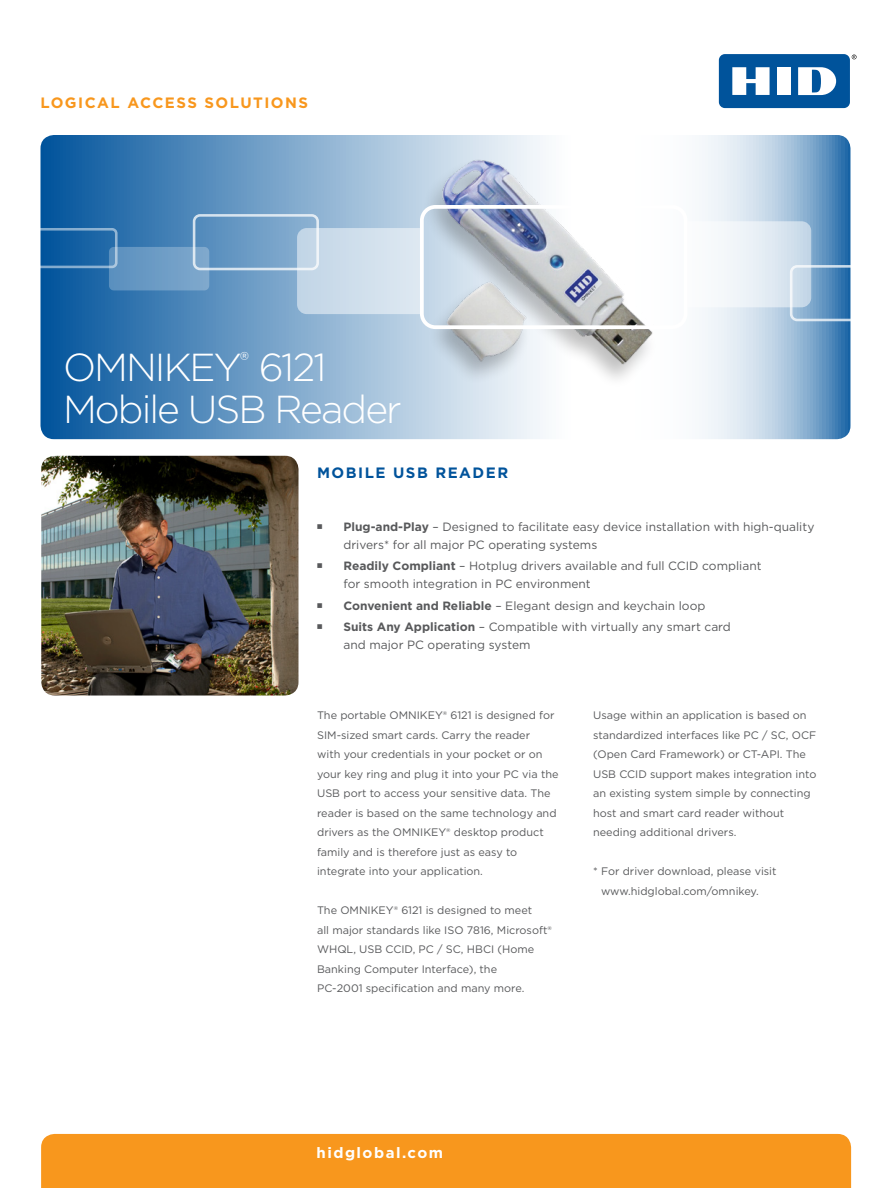
<style>
.page{position:relative;width:891px;height:1188px;background:#fff}
.page>*{position:absolute;margin:0;border:0;box-sizing:border-box;transform-origin:0 0}
.t1{font:300 39px/42px "Gotham";letter-spacing:-.05em;color:#fff}
.t2{font:700 15px "Gotham";letter-spacing:.1em;color:#f8971d}
.t3{font:700 15px "Gotham";letter-spacing:.1em;color:#00539b}
.t4{font:700 15px "Gotham";letter-spacing:.1em;color:#fff}
.t5{font:12px/18px "Gotham";color:#58595b}
.body{font:10.8px/19.5px "Gotham";color:#58595b}
.s1{font-weight:700}
</style>
<div class="page">
<svg style="left:852px;top:55px;width:5px;height:4px"></svg>
<div style="left:719px;top:54px;width:131px;height:54px;background:#00539b;border-radius:6px"></div>
<div style="left:777px;top:67px;width:14px;height:28px;background:#fff"></div>
<svg style="left:732px;top:67px;width:38px;height:28px"></svg>
<svg style="left:798px;top:67px;width:38px;height:28px"></svg>
<svg style="left:40px;top:135px;width:810px;height:304px;background:#6a9ac4"></svg>
<div style="left:41px;top:1134px;width:810px;height:54px;background:#f8971d"></div>
<img style="left:41px;top:456px;width:257px;height:240px">
<img style="left:380px;top:135px;width:316px;height:304px">
<div style="left:193px;top:214px;width:126px;height:56px;border:3px solid #fff;border-radius:6px"></div>
<svg style="left:109px;top:247px;width:100px;height:43px;background:#6f9dc6"></svg>
<div style="left:28px;top:228px;width:90px;height:40px;border:3px solid #fff;border-radius:4px"></div>
<div style="left:420px;top:205px;width:267px;height:124px;border:4px solid #fff;border-radius:14px"></div>
<svg style="left:297px;top:228px;width:123px;height:86px;background:#cfdeec"></svg>
<svg style="left:687px;top:221px;width:163px;height:100px"></svg>
<p class="t2" style="left:40px;top:93px;width:269px">LOGICAL ACCESS SOLUTIONS</p>
<p class="t1" style="left:63px;top:346px;width:340px">OMNIKEY<sup>®</sup> 6121<br>Mobile USB Reader</p>
<p class="t3" style="left:317px;top:462px;width:193px">MOBILE USB READER</p>
<p class="t5" style="left:344px;top:517px;width:472px"><span class="s1">Plug-and-Play</span> – Designed to facilitate easy device installation with high-quality drivers* for all major PC operating systems</p>
<p class="t5" style="left:344px;top:557px;width:420px"><span class="s1">Readily Compliant</span> – Hotplug drivers available and full CCID compliant for smooth integration in PC environment</p>
<p class="t5" style="left:344px;top:596px;width:363px"><span class="s1">Convenient and Reliable</span> – Elegant design and keychain loop</p>
<p class="t5" style="left:344px;top:618px;width:389px"><span class="s1">Suits Any Application</span> – Compatible with virtually any smart card and major PC operating system</p>
<p class="body" style="left:317px;top:706px;width:239px">The portable OMNIKEY® 6121 is designed for<br>SIM-sized smart cards. Carry the reader</p>
<p class="body" style="left:317px;top:745px;width:243px">with your credentials in your pocket or on your key ring and plug it into your PC via the</p>
<p class="body" style="left:317px;top:784px;width:241px">USB port to access your sensitive data. The reader is based on the same technology and</p>
<p class="body" style="left:317px;top:823px;width:228px">drivers as the OMNIKEY® desktop product family and is therefore just as easy to integrate into your application.</p>
<p class="body" style="left:317px;top:901px;width:236px">The OMNIKEY® 6121 is designed to meet<br>all major standards like ISO 7816, Microsoft® WHQL, USB CCID, PC / SC, HBCI (Home Banking Computer Interface), the<br>PC-2001 specification and many more.</p>
<p class="body" style="left:593px;top:706px;width:225px">Usage within an application is based on standardized interfaces like PC / SC, OCF</p>
<p class="body" style="left:593px;top:745px;width:225px">(Open Card Framework) or CT-API. The<br>USB CCID support makes integration into</p>
<p class="body" style="left:593px;top:784px;width:219px">an existing system simple by connecting host and smart card reader without</p>
<p class="body" style="left:593px;top:823px;width:145px">needing additional drivers.</p>
<p class="body" style="left:601px;top:862px;width:177px;text-indent:-8px">* For driver download, please visit www.hidglobal.com/omnikey.</p>
<p class="t4" style="left:316px;top:1142px;width:128px">hidglobal.com</p>
</div>
